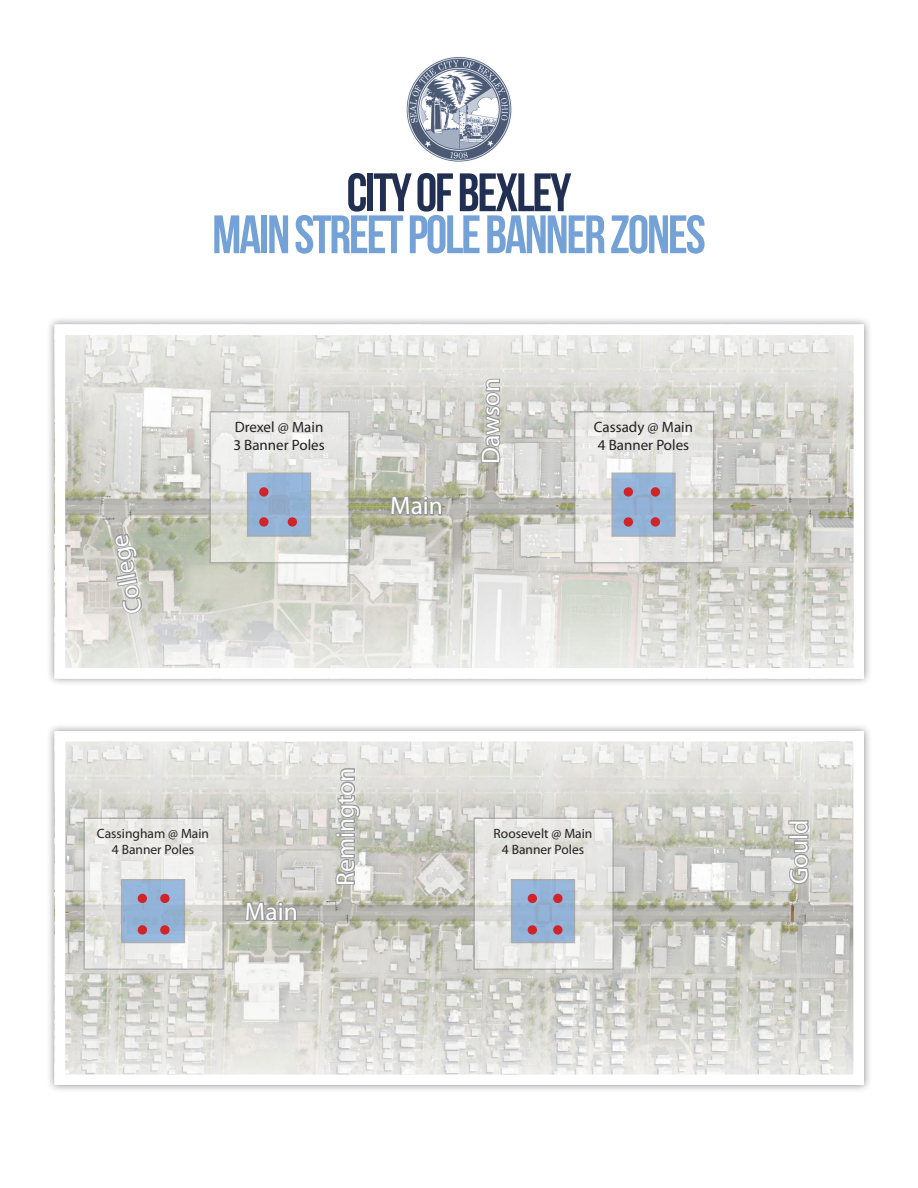
<style>
.page{position:relative;width:918px;height:1188px;background:#fff}
.page>*{position:absolute;margin:0;border:0;box-sizing:border-box;transform-origin:0 0}
.t1{font:54px "Bebas Neue";letter-spacing:-.04em;color:#74a2d6}
.t2{font:54px "Bebas Neue";letter-spacing:-.04em;color:#212f52}
.t3{font:25.35px "Myriad Pro";color:#fff}
.t4{font:15px "Myriad Pro";color:#231f20}
.t5{font:13.5px "Myriad Pro";color:#231f20}
</style>
<div class="page">
<img style="left:406px;top:57px;width:106px;height:105px">
<div style="left:47px;top:316px;width:825px;height:371px;background:#231f20;opacity:.49"></div>
<img style="left:66px;top:336px;width:787px;height:331px">
<svg style="left:209px;top:411px;width:141px;height:153px"></svg>
<svg style="left:574px;top:411px;width:140px;height:153px;fill:#e5e5e2"></svg>
<svg style="left:247px;top:472px;width:64px;height:65px;background:#95b2d1"></svg>
<div style="left:611px;top:472px;width:65px;height:65px;background:#92b3d7;border:2px solid #939598"></div>
<div style="left:624px;top:488px;width:8px;height:8px;background:#d1232a;border-radius:50%"></div>
<div style="left:624px;top:487px;width:9px;height:10px;border:2px solid #d1232a;border-radius:50%"></div>
<div style="left:651px;top:488px;width:8px;height:8px;background:#d1232a;border-radius:50%"></div>
<div style="left:651px;top:487px;width:9px;height:10px;border:2px solid #d1232a;border-radius:50%"></div>
<div style="left:651px;top:518px;width:8px;height:8px;background:#d1232a;border-radius:50%"></div>
<div style="left:651px;top:517px;width:9px;height:10px;border:2px solid #d1232a;border-radius:50%"></div>
<div style="left:624px;top:518px;width:8px;height:8px;background:#d1232a;border-radius:50%"></div>
<div style="left:624px;top:517px;width:9px;height:10px;border:2px solid #d1232a;border-radius:50%"></div>
<div style="left:288px;top:518px;width:8px;height:8px;background:#d1232a;border-radius:50%"></div>
<div style="left:288px;top:517px;width:9px;height:10px;border:2px solid #d1232a;border-radius:50%"></div>
<div style="left:260px;top:518px;width:8px;height:8px;background:#d1232a;border-radius:50%"></div>
<div style="left:259px;top:517px;width:10px;height:10px;border:2px solid #d1232a;border-radius:50%"></div>
<div style="left:260px;top:488px;width:8px;height:8px;background:#d1232a;border-radius:50%"></div>
<div style="left:259px;top:487px;width:10px;height:10px;border:2px solid #d1232a;border-radius:50%"></div>
<svg style="left:389px;top:475px;width:54px;height:97px;background:#c0c1b6"></svg>
<svg style="left:480px;top:378px;width:22px;height:86px;background:#b2b3af"></svg>
<svg style="left:114px;top:532px;width:28px;height:81px;background:#b3b5b0"></svg>
<div style="left:47px;top:723px;width:825px;height:370px;background:#231f20;opacity:.49"></div>
<img style="left:66px;top:742px;width:787px;height:332px">
<svg style="left:473px;top:818px;width:141px;height:152px;background:#e3e3e0"></svg>
<svg style="left:83px;top:818px;width:141px;height:152px;fill:#e7e7e4"></svg>
<div style="left:511px;top:879px;width:64px;height:64px;background:#93b3d7;border:2px solid #939598"></div>
<div style="left:121px;top:879px;width:64px;height:64px;background:#93b3d8;border:2px solid #939598"></div>
<div style="left:528px;top:895px;width:8px;height:7px;background:#d1232a;border-radius:50%"></div>
<div style="left:528px;top:894px;width:9px;height:9px;border:2px solid #d1232a;border-radius:50%"></div>
<div style="left:554px;top:895px;width:8px;height:7px;background:#d1232a;border-radius:50%"></div>
<div style="left:553px;top:894px;width:10px;height:9px;border:2px solid #d1232a;border-radius:50%"></div>
<div style="left:554px;top:926px;width:8px;height:8px;background:#d1232a;border-radius:50%"></div>
<div style="left:553px;top:925px;width:10px;height:10px;border:2px solid #d1232a;border-radius:50%"></div>
<div style="left:528px;top:926px;width:8px;height:8px;background:#d1232a;border-radius:50%"></div>
<div style="left:528px;top:925px;width:9px;height:10px;border:2px solid #d1232a;border-radius:50%"></div>
<div style="left:161px;top:926px;width:8px;height:8px;background:#d1232a;border-radius:50%"></div>
<div style="left:160px;top:925px;width:10px;height:10px;border:2px solid #d1232a;border-radius:50%"></div>
<div style="left:138px;top:926px;width:8px;height:8px;background:#d1232a;border-radius:50%"></div>
<div style="left:138px;top:925px;width:9px;height:10px;border:2px solid #d1232a;border-radius:50%"></div>
<div style="left:138px;top:895px;width:8px;height:7px;background:#d1232a;border-radius:50%"></div>
<div style="left:138px;top:894px;width:9px;height:9px;border:2px solid #d1232a;border-radius:50%"></div>
<div style="left:161px;top:895px;width:8px;height:7px;background:#d1232a;border-radius:50%"></div>
<div style="left:160px;top:894px;width:10px;height:9px;border:2px solid #d1232a;border-radius:50%"></div>
<svg style="left:244px;top:881px;width:54px;height:97px;background:#c3c4bb"></svg>
<svg style="left:334px;top:767px;width:27px;height:119px;background:#babbb8"></svg>
<svg style="left:787px;top:819px;width:23px;height:66px;background:#b3b4b2"></svg>
<p class="t2" style="left:347px;top:163px;width:226px">CITY OF BEXLEY</p>
<p class="t1" style="left:212px;top:205px;width:495px">MAIN STREET POLE BANNER ZONES</p>
<p class="t3" style="left:119px;top:616px;width:81px;rotate:-101deg">College</p>
<p class="t4" style="left:235px;top:418px;width:90px">Drexel @ Main</p>
<p class="t4" style="left:233px;top:436px;width:93px">3 Banner Poles</p>
<p class="t3" style="left:390px;top:490px;width:54px">Main</p>
<p class="t3" style="left:475px;top:464px;width:87px;rotate:-90deg">Dawson</p>
<p class="t4" style="left:594px;top:418px;width:101px">Cassady @ Main</p>
<p class="t4" style="left:598px;top:436px;width:93px">4 Banner Poles</p>
<p class="t5" style="left:97px;top:825px;width:114px">Cassingham @ Main</p>
<p class="t5" style="left:112px;top:841px;width:84px">4 Banner Poles</p>
<p class="t3" style="left:245px;top:896px;width:54px">Main</p>
<p class="t3" style="left:330px;top:886px;width:120px;rotate:-90deg">Remington</p>
<p class="t5" style="left:494px;top:825px;width:100px">Roosevelt @ Main</p>
<p class="t5" style="left:502px;top:841px;width:84px">4 Banner Poles</p>
<p class="t3" style="left:783px;top:884px;width:66px;rotate:-90deg">Gould</p>
</div>
